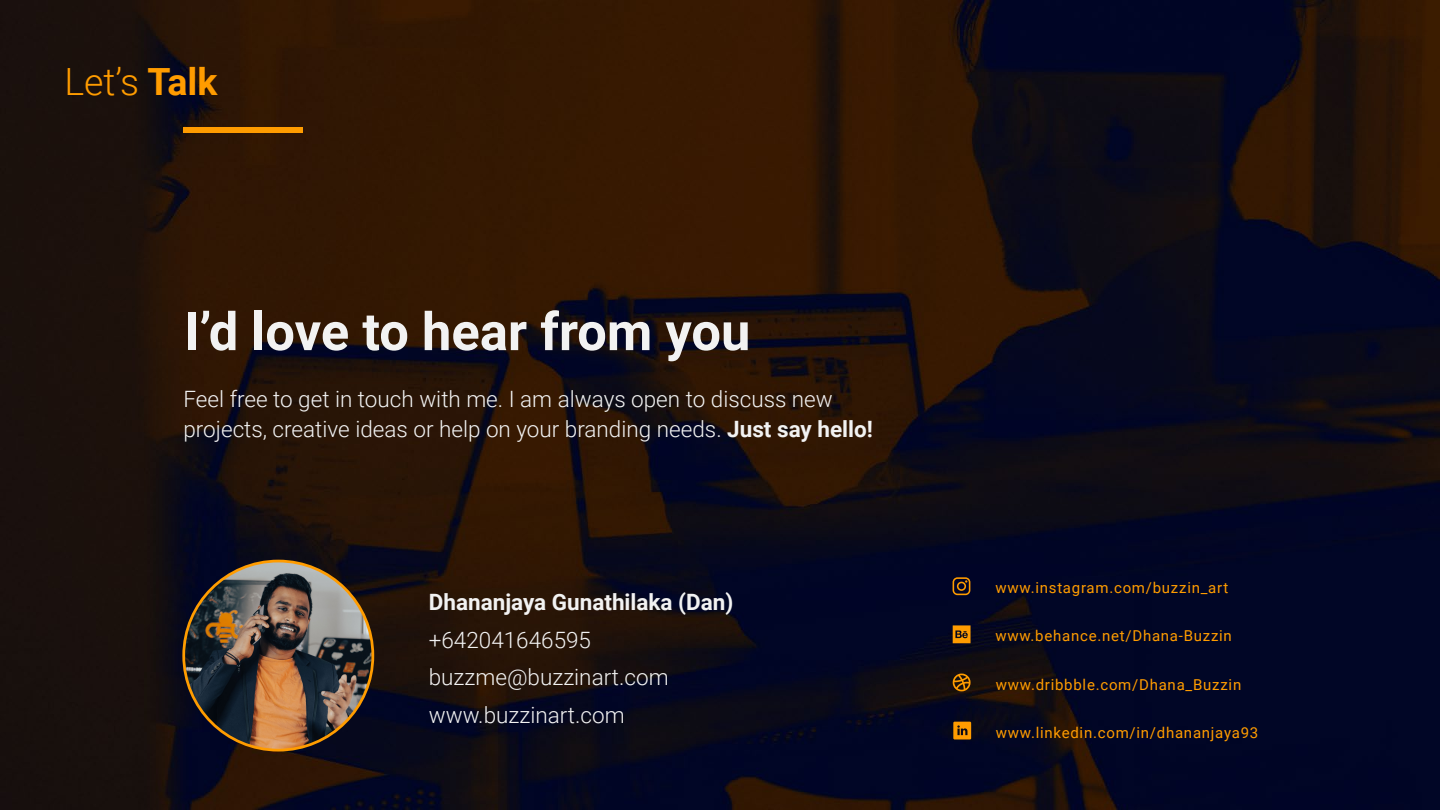
<style>
.page{position:relative;width:1440px;height:810px;background:#fff}
.page>*{position:absolute;margin:0;border:0;box-sizing:border-box;transform-origin:0 0}
.t1{font:700 52.5px "Roboto";color:#f2f2f2}
.t2{font:300 37.5px "Roboto";color:#ff9c00}
.t3{font:300 22.5px/37.5px "Roboto";color:#f2f2f2}
.t4{font:700 22.5px "Roboto";color:#f2f2f2}
.t5{font:15px "Roboto";letter-spacing:.05em;color:#ff9c00}
.s1{font-weight:700}
</style>
<div class="page">
<img style="left:0;top:0;width:1440px;height:810px">
<img style="left:184px;top:561px;width:189px;height:189px;border-radius:95px">
<div style="left:184px;top:127px;width:119px;height:5px;background:#ff9c00"></div>
<svg style="left:953px;top:722px;width:18px;height:17px"></svg>
<svg style="left:953px;top:577px;width:17px;height:18px"></svg>
<svg style="left:953px;top:674px;width:18px;height:17px"></svg>
<svg style="left:953px;top:625px;width:18px;height:18px"></svg>
<h2 class="t2" style="left:64px;top:56px;width:155px">Let’s <span class="s1">Talk</span></h2>
<h1 class="t1" style="left:184px;top:295px;width:568px">I’d love to hear from you</h1>
<p class="t3" style="left:184px;top:383px;width:691px;line-height:30px">Feel free to get in touch with me. I am always open to discuss new projects, creative ideas or help on your branding needs. <span class="s1">Just say hello!</span></p>
<p class="t4" style="left:429px;top:586px;width:306px">Dhananjaya Gunathilaka (Dan)</p>
<p class="t3" style="left:429px;top:620px;width:241px">+642041646595 buzzme@buzzinart.com www.buzzinart.com</p>
<p class="t5" style="left:996px;top:577px;width:234px">www.instagram.com/buzzin_art</p>
<p class="t5" style="left:995px;top:625px;width:238px">www.behance.net/Dhana-Buzzin</p>
<p class="t5" style="left:996px;top:674px;width:247px">www.dribbble.com/Dhana_Buzzin</p>
<p class="t5" style="left:996px;top:722px;width:264px">www.linkedin.com/in/dhananjaya93</p>
</div>
